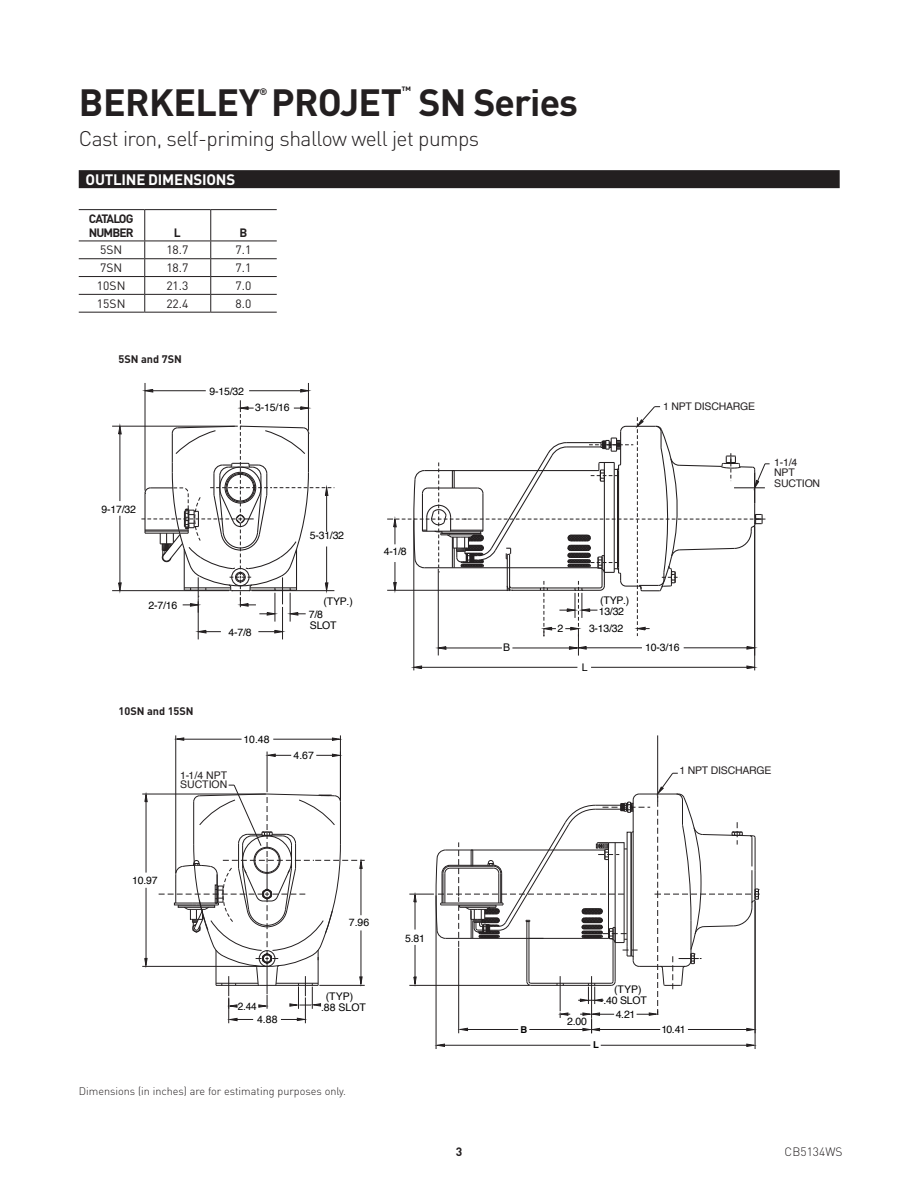
<style>
.page{position:relative;width:918px;height:1188px;background:#fff}
.page>*{position:absolute;margin:0;border:0;box-sizing:border-box;transform-origin:0 0}
.t1{font:700 37.5px "DIN Pro";letter-spacing:-.015em;color:#231f20}
.t2{font:300 21px "DIN Pro";letter-spacing:-.025em;color:#231f20}
.t3{font:700 15px "DIN Pro";letter-spacing:-.015em;color:#fff}
.t4{font:12px "DIN Pro";letter-spacing:.005em;color:#231f20}
.t5{font:700 12px/13.5px "DIN Pro";letter-spacing:-.07em;color:#231f20}
.t6{font:300 12px "DIN Pro";letter-spacing:.005em;color:#231f20}
.t7{font:300 10.8px "DIN Pro";color:#231f20}
.t8{font:700 10.8px "DIN Pro";color:#231f20}
.t9{font:10.5px/11.2px "Helvetica";letter-spacing:-.02em;color:#000;text-align:center}
.t10{font:10.5px/10.5px "Helvetica";letter-spacing:-.02em;color:#231f20}
.t11{font:10.5px/9.3px "Helvetica";color:#231f20}
.t12{font:10.5px/10.9px "Helvetica";color:#000}
.t13{font:10.5px "Helvetica";letter-spacing:-.02em;color:#000;scale:.95 1}
.t14{font:700 10.5px "DIN Pro";color:#231f20}
.t15{font:700 9.45px "Helvetica";color:#000}
.t16{font:700 9.3px "DIN Pro";color:#231f20}
</style>
<div class="page">
<div style="left:79px;top:170px;width:761px;height:18px;background:#231f20"></div>
<hr style="left:591px;top:667px;width:161px;height:1px;background:#231f20">
<hr style="left:413px;top:520px;width:1px;height:150px;background:#231f20">
<hr style="left:417px;top:667px;width:160px;height:1px;background:#231f20">
<svg style="left:411px;top:665px;width:11px;height:4px"></svg>
<hr style="left:754px;top:525px;width:1px;height:145px;background:#231f20">
<svg style="left:746px;top:665px;width:11px;height:4px"></svg>
<hr style="left:112px;top:426px;width:126px;height:1px;background:#231f20">
<hr style="left:112px;top:590px;width:117px;height:1px;background:#231f20">
<hr style="left:120px;top:434px;width:1px;height:67px;background:#231f20">
<hr style="left:120px;top:516px;width:1px;height:67px;background:#231f20">
<svg style="left:118px;top:423px;width:4px;height:11px"></svg>
<svg style="left:118px;top:582px;width:4px;height:11px"></svg>
<hr style="left:198px;top:599px;width:1px;height:40px;background:#231f20">
<hr style="left:282px;top:607px;width:1px;height:32px;background:#231f20">
<svg style="left:195px;top:630px;width:26px;height:3px"></svg>
<svg style="left:258px;top:630px;width:27px;height:3px"></svg>
<hr style="left:145px;top:383px;width:1px;height:108px;background:#231f20">
<hr style="left:308px;top:383px;width:1px;height:48px;background:#231f20">
<hr style="left:153px;top:390px;width:53px;height:1px;background:#231f20">
<hr style="left:249px;top:390px;width:52px;height:1px;background:#231f20">
<svg style="left:142px;top:389px;width:11px;height:4px"></svg>
<svg style="left:300px;top:389px;width:11px;height:4px"></svg>
<svg style="left:141px;top:400px;width:193px;height:222px"></svg>
<svg style="left:387px;top:406px;width:383px;height:250px"></svg>
<hr style="left:438px;top:569px;width:1px;height:86px;background:#231f20">
<hr style="left:142px;top:794px;width:124px;height:1px;background:#231f20">
<hr style="left:142px;top:966px;width:124px;height:1px;background:#231f20">
<hr style="left:146px;top:798px;width:1px;height:75px;background:#231f20">
<hr style="left:146px;top:888px;width:1px;height:75px;background:#231f20">
<hr style="left:175px;top:735px;width:1px;height:138px;background:#231f20">
<hr style="left:340px;top:735px;width:1px;height:66px;background:#231f20">
<hr style="left:180px;top:739px;width:62px;height:1px;background:#231f20">
<hr style="left:273px;top:739px;width:64px;height:1px;background:#231f20">
<hr style="left:657px;top:735px;width:1px;height:66px;background:#231f20">
<hr style="left:267px;top:752px;width:1px;height:40px;background:#231f20">
<hr style="left:436px;top:895px;width:1px;height:154px;background:#231f20">
<hr style="left:755px;top:901px;width:1px;height:148px;background:#231f20">
<hr style="left:440px;top:1045px;width:150px;height:1px;background:#231f20">
<hr style="left:601px;top:1045px;width:150px;height:1px;background:#231f20">
<svg style="left:435px;top:1044px;width:10px;height:3px"></svg>
<svg style="left:746px;top:1044px;width:11px;height:3px"></svg>
<svg style="left:144px;top:792px;width:4px;height:10px"></svg>
<svg style="left:144px;top:958px;width:4px;height:10px"></svg>
<svg style="left:409px;top:772px;width:351px;height:261px"></svg>
<svg style="left:316px;top:754px;width:26px;height:3px"></svg>
<svg style="left:332px;top:738px;width:10px;height:3px"></svg>
<svg style="left:266px;top:754px;width:25px;height:3px"></svg>
<svg style="left:174px;top:737px;width:10px;height:4px"></svg>
<svg style="left:159px;top:784px;width:206px;height:239px"></svg>
<hr style="left:79px;top:241px;width:66px;height:1px;background:#231f20">
<hr style="left:79px;top:276px;width:66px;height:1px;background:#231f20">
<hr style="left:79px;top:294px;width:66px;height:1px;background:#231f20">
<hr style="left:79px;top:312px;width:66px;height:1px;background:#231f20">
<hr style="left:145px;top:276px;width:66px;height:1px;background:#231f20">
<hr style="left:211px;top:276px;width:66px;height:1px;background:#231f20">
<hr style="left:145px;top:294px;width:66px;height:1px;background:#231f20">
<hr style="left:211px;top:294px;width:66px;height:1px;background:#231f20">
<hr style="left:145px;top:312px;width:66px;height:1px;background:#231f20">
<hr style="left:211px;top:312px;width:66px;height:1px;background:#231f20">
<hr style="left:145px;top:241px;width:66px;height:1px;background:#231f20">
<hr style="left:211px;top:241px;width:66px;height:1px;background:#231f20">
<hr style="left:144px;top:210px;width:1px;height:31px;background:#231f20">
<hr style="left:79px;top:258px;width:66px;height:1px;background:#231f20">
<hr style="left:145px;top:258px;width:66px;height:1px;background:#231f20">
<hr style="left:211px;top:258px;width:66px;height:1px;background:#231f20">
<hr style="left:79px;top:209px;width:66px;height:1px;background:#231f20">
<hr style="left:145px;top:209px;width:66px;height:1px;background:#231f20">
<hr style="left:211px;top:209px;width:66px;height:1px;background:#231f20">
<svg style="left:144px;top:241px;width:1px;height:71px"></svg>
<hr style="left:210px;top:210px;width:1px;height:31px;background:#231f20">
<svg style="left:210px;top:241px;width:1px;height:71px"></svg>
<p class="t16" style="left:259px;top:84px;width:9px">®</p>
<p class="t14" style="left:401px;top:81px;width:11px">™</p>
<h2 class="t2" style="left:79px;top:122px;width:402px">Cast iron, self-priming shallow well jet pumps</h2>
<h1 class="t1" style="left:79px;top:72px;width:501px">BERKELEY PROJET SN Series</h1>
<h3 class="t3" style="left:86px;top:167px;width:151px">OUTLINE DIMENSIONS</h3>
<p class="t5" style="left:89px;top:211px;width:47px">CATALOG<br>NUMBER</p>
<p class="t5" style="left:174px;top:224px;width:8px">L</p>
<p class="t5" style="left:239px;top:224px;width:9px">B</p>
<p class="t4" style="left:100px;top:241px;width:24px">5SN</p>
<p class="t4" style="left:166px;top:241px;width:24px">18.7</p>
<p class="t4" style="left:236px;top:241px;width:17px">7.1</p>
<p class="t4" style="left:100px;top:258px;width:24px">7SN</p>
<p class="t4" style="left:166px;top:258px;width:24px">18.7</p>
<p class="t4" style="left:236px;top:258px;width:17px">7.1</p>
<p class="t4" style="left:97px;top:276px;width:30px">10SN</p>
<p class="t4" style="left:166px;top:276px;width:24px">21.3</p>
<p class="t4" style="left:236px;top:276px;width:17px">7.0</p>
<p class="t4" style="left:97px;top:294px;width:30px">15SN</p>
<p class="t4" style="left:166px;top:294px;width:24px">22.4</p>
<p class="t4" style="left:236px;top:294px;width:17px">8.0</p>
<p class="t8" style="left:119px;top:350px;width:65px">5SN and 7SN</p>
<p class="t9" style="left:210px;top:386px;width:36px">9-15/32</p>
<p class="t9" style="left:255px;top:402px;width:36px">3-15/16</p>
<p class="t9" style="left:102px;top:504px;width:36px">9-17/32</p>
<p class="t9" style="left:149px;top:600px;width:30px">2-7/16</p>
<p class="t9" style="left:229px;top:627px;width:25px">4-7/8</p>
<p class="t9" style="left:310px;top:530px;width:36px">5-31/32</p>
<p class="t9" style="left:324px;top:596px;width:31px">(TYP.)</p>
<p class="t9" style="left:310px;top:620px;width:28px">SLOT</p>
<p class="t9" style="left:309px;top:609px;width:16px">7/8</p>
<p class="t8" style="left:119px;top:702px;width:77px">10SN and 15SN</p>
<p class="t11" style="left:180px;top:771px;width:49px">1-1/4 NPT<br>SUCTION</p>
<p class="t9" style="left:243px;top:734px;width:28px">10.48</p>
<p class="t9" style="left:294px;top:750px;width:22px">4.67</p>
<p class="t9" style="left:384px;top:546px;width:25px">4-1/8</p>
<p class="t9" style="left:503px;top:642px;width:9px">B</p>
<p class="t10" style="left:663px;top:401px;width:94px">1 NPT DISCHARGE</p>
<p class="t10" style="left:774px;top:457px;width:47px">1-1/4<br>NPT<br>SUCTION</p>
<p class="t9" style="left:558px;top:623px;width:7px">2</p>
<p class="t9" style="left:600px;top:595px;width:31px">(TYP.)</p>
<p class="t9" style="left:599px;top:606px;width:27px">13/32</p>
<p class="t9" style="left:589px;top:623px;width:36px">3-13/32</p>
<p class="t9" style="left:582px;top:662px;width:7px">L</p>
<p class="t9" style="left:645px;top:642px;width:36px">10-3/16</p>
<p class="t10" style="left:679px;top:765px;width:94px">1 NPT DISCHARGE</p>
<p class="t9" style="left:132px;top:875px;width:27px">10.97</p>
<p class="t13" style="left:238px;top:998px;width:21px">2.44</p>
<p class="t9" style="left:257px;top:1014px;width:22px">4.88</p>
<p class="t9" style="left:349px;top:917px;width:22px">7.96</p>
<p class="t12" style="left:321px;top:992px;width:46px;text-indent:5px">(TYP) .88 SLOT</p>
<p class="t7" style="left:79px;top:1083px;width:269px">Dimensions (in inches) are for estimating purposes only.</p>
<p class="t9" style="left:405px;top:933px;width:21px">5.81</p>
<p class="t15" style="left:520px;top:1022px;width:8px">B</p>
<p class="t9" style="left:567px;top:1016px;width:21px">2.00</p>
<p class="t9" style="left:603px;top:984px;width:45px">(TYP) .40 SLOT</p>
<p class="t9" style="left:616px;top:1009px;width:21px">4.21</p>
<p class="t15" style="left:593px;top:1037px;width:7px">L</p>
<p class="t9" style="left:662px;top:1024px;width:26px">10.41</p>
<p class="t5" style="left:456px;top:1144px;width:8px">3</p>
<p class="t6" style="left:785px;top:1142px;width:59px">CB5134WS</p>
</div>
